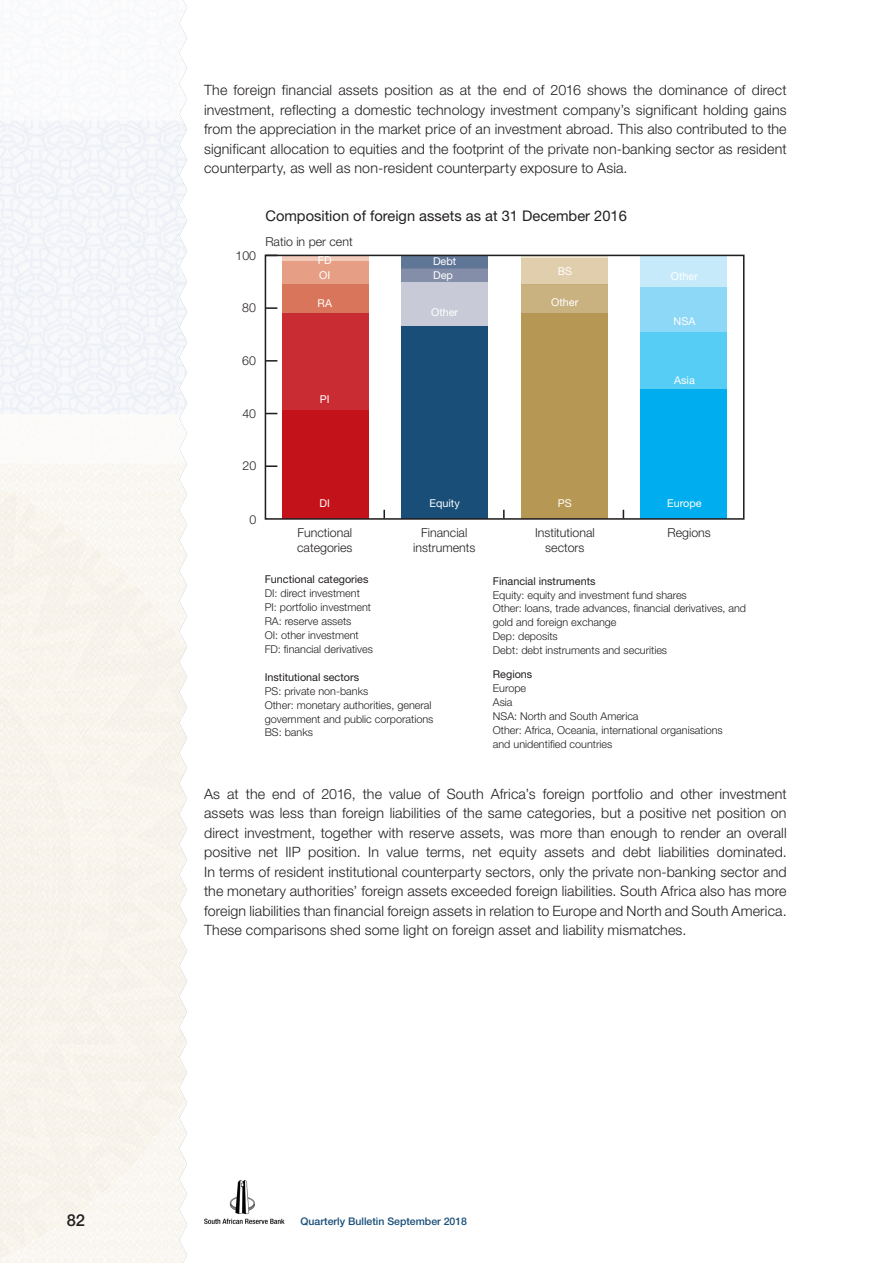
<style>
.page{position:relative;width:893px;height:1263px;background:#fff}
.page>*{position:absolute;margin:0;border:0;box-sizing:border-box;transform-origin:0 0}
.t1{font:500 16.5px "Helvetica Neue LT Pro";color:#231f20}
.t2{font:14.7px "Helvetica Neue LT Pro";color:#231f20}
.Body_Text{font:300 14.25px/19.5px "Helvetica Neue LT Pro";letter-spacing:.01em;color:#231f20;text-align:justify}
.t3{font:300 12.3px/14.9px "Helvetica Neue LT Pro";color:#231f20;text-align:center}
.t4{font:300 10.8px/14px "Helvetica Neue LT Pro";color:#231f20}
.t5{font:10.8px/14.9px "Helvetica Neue LT Pro";color:#fff}
.t6{font:500 10.5px "Helvetica Neue LT Pro";color:#184e78}
.s1{font-weight:400}
</style>
<div class="page">
<img style="left:204px;top:1179px;width:81px;height:46px">
<div style="left:282px;top:255px;width:86px;height:6px;background:#f2cbba"></div>
<div style="left:282px;top:261px;width:86px;height:23px;background:#e69e85"></div>
<div style="left:402px;top:282px;width:86px;height:44px;background:#c9cad7"></div>
<div style="left:641px;top:255px;width:86px;height:32px;background:#c6eafa"></div>
<div style="left:282px;top:284px;width:86px;height:29px;background:#d9755a"></div>
<div style="left:402px;top:255px;width:86px;height:14px;background:#607697"></div>
<div style="left:521px;top:258px;width:86px;height:26px;background:#e0cead"></div>
<div style="left:641px;top:287px;width:86px;height:45px;background:#8dd7f7"></div>
<div style="left:282px;top:313px;width:86px;height:98px;background:#ca2c34"></div>
<div style="left:402px;top:269px;width:86px;height:13px;background:#848ea9"></div>
<div style="left:521px;top:284px;width:86px;height:29px;background:#cab280"></div>
<div style="left:641px;top:332px;width:86px;height:58px;background:#55cdf5"></div>
<div style="left:282px;top:411px;width:86px;height:108px;background:#c4121a"></div>
<div style="left:402px;top:327px;width:86px;height:192px;background:#184e78"></div>
<div style="left:521px;top:313px;width:86px;height:206px;background:#b69753"></div>
<div style="left:641px;top:390px;width:86px;height:129px;background:#00aeef"></div>
<svg style="left:268px;top:465px;width:9px;height:2px"></svg>
<svg style="left:268px;top:360px;width:9px;height:2px"></svg>
<svg style="left:268px;top:307px;width:9px;height:2px"></svg>
<div style="left:265px;top:255px;width:479px;height:265px;border:2px solid #231f20"></div>
<svg style="left:383px;top:510px;width:2px;height:8px"></svg>
<svg style="left:503px;top:510px;width:2px;height:8px"></svg>
<p class="Body_Text" style="left:204px;top:80px;width:584px">The foreign financial assets position as at the end of 2016 shows the dominance of direct investment, reflecting a domestic technology investment company’s significant holding gains from the appreciation in the market price of an investment abroad. This also contributed to the significant allocation to equities and the footprint of the private non-banking sector as resident counterparty, as well as non-resident counterparty exposure to Asia.</p>
<p class="t3" style="left:236px;top:248px;width:22px">100</p>
<p class="t3" style="left:242px;top:300px;width:15px">80</p>
<p class="t2" style="left:265px;top:206px;width:363px">Composition of foreign assets as at 31 December 2016</p>
<p class="t3" style="left:265px;top:233px;width:89px">Ratio in per cent</p>
<p class="t5" style="left:318px;top:252px;width:15px">FD<br>OI</p>
<p class="t5" style="left:318px;top:295px;width:16px">RA</p>
<p class="t5" style="left:433px;top:253px;width:25px">Debt</p>
<p class="t5" style="left:433px;top:268px;width:21px">Dep</p>
<p class="t5" style="left:431px;top:304px;width:29px">Other</p>
<p class="t5" style="left:558px;top:264px;width:16px">BS</p>
<p class="t5" style="left:551px;top:294px;width:29px">Other</p>
<p class="t3" style="left:242px;top:353px;width:15px">60</p>
<p class="t3" style="left:242px;top:406px;width:15px">40</p>
<p class="t5" style="left:320px;top:391px;width:11px">PI</p>
<p class="t5" style="left:671px;top:269px;width:29px">Other</p>
<p class="t5" style="left:673px;top:313px;width:23px">NSA</p>
<p class="t5" style="left:674px;top:373px;width:22px">Asia</p>
<p class="t3" style="left:242px;top:458px;width:15px">20</p>
<p class="t3" style="left:249px;top:511px;width:8px">0</p>
<p class="t5" style="left:320px;top:495px;width:12px">DI</p>
<p class="t5" style="left:430px;top:495px;width:32px">Equity</p>
<p class="t5" style="left:558px;top:495px;width:16px">PS</p>
<p class="t5" style="left:667px;top:495px;width:36px">Europe</p>
<p class="t3" style="left:297px;top:525px;width:57px;text-align:left">Functional categories</p>
<p class="t3" style="left:413px;top:525px;width:64px">Financial instruments</p>
<p class="t3" style="left:535px;top:525px;width:61px">Institutional sectors</p>
<p class="t3" style="left:667px;top:525px;width:45px">Regions</p>
<p class="t4" style="left:265px;top:572px;width:110px"><span class="s1">Functional categories<br></span>DI: direct investment<br>PI: portfolio investment<br>RA: reserve assets<br>OI: other investment<br>FD: financial derivatives</p>
<p class="t4" style="left:265px;top:670px;width:170px"><span class="s1">Institutional sectors<br></span>PS: private non-banks<br>Other: monetary authorities, general government and public corporations<br>BS: banks</p>
<p class="t4" style="left:493px;top:574px;width:255px"><span class="s1">Financial instruments<br></span>Equity: equity and investment fund shares<br>Other: loans, trade advances, financial derivatives, and gold and foreign exchange<br>Dep: deposits<br>Debt: debt instruments and securities</p>
<p class="t4" style="left:493px;top:667px;width:231px"><span class="s1">Regions<br></span>Europe<br>Asia<br>NSA: North and South America<br>Other: Africa, Oceania, international organisations and unidentified countries</p>
<p class="Body_Text" style="left:204px;top:783px;width:584px">As at the end of 2016, the value of South Africa’s foreign portfolio and other investment assets was less than foreign liabilities of the same categories, but a positive net position on direct investment, together with reserve assets, was more than enough to render an overall positive net IIP position. In value terms, net equity assets and debt liabilities dominated.<br>In terms of resident institutional counterparty sectors, only the private non-banking sector and the monetary authorities’ foreign assets exceeded foreign liabilities. South Africa also has more foreign liabilities than financial foreign assets in relation to Europe and North and South America.<br>These comparisons shed some light on foreign asset and liability mismatches.</p>
<p class="t1" style="left:67px;top:1210px;width:20px">82</p>
<p class="t6" style="left:301px;top:1214px;width:168px">Quarterly Bulletin September 2018</p>
</div>
